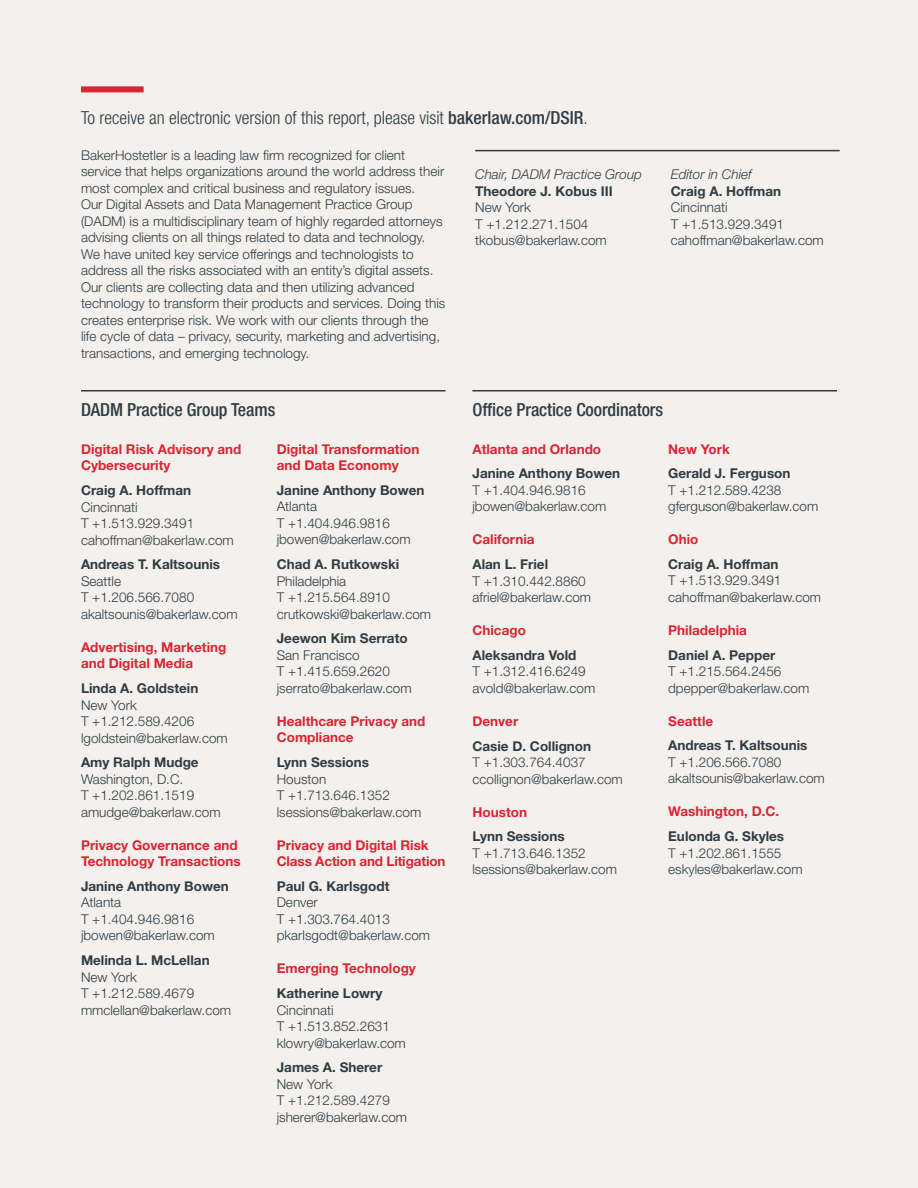
<style>
.page{position:relative;width:918px;height:1188px;background:#f3f0ee}
.page>*{position:absolute;margin:0;border:0;box-sizing:border-box;transform-origin:0 0}
.t1{font:300 condensed 18px "Helvetica Neue LT Std";color:#303c42}
.t2{font:500 condensed 18px "Helvetica Neue LT Std";letter-spacing:-.005em;color:#303c42}
.t3{font:300 13.5px/16.5px "Helvetica Neue LT Std";color:#303c42}
.t4{font:700 13.5px "Helvetica Neue LT Std";color:#303c42}
.t5{font:700 13.5px/16.5px "Helvetica Neue LT Std";color:#d92632}
.t6{font:italic 300 13.5px "Helvetica Neue LT Std";color:#303c42}
.s1{font-weight:500}
</style>
<div class="page">
<div style="left:81px;top:86px;width:63px;height:6px;background:#d92632"></div>
<hr style="left:81px;top:390px;width:365px;height:2px;background:#303c42">
<hr style="left:475px;top:150px;width:365px;height:1px;background:#303c42">
<hr style="left:472px;top:390px;width:365px;height:2px;background:#303c42">
<h1 class="t1" style="left:81px;top:107px;width:508px">To receive an electronic version of this report, please visit <span class="s1">bakerlaw.com/DSIR</span>.</h1>
<p class="t3" style="left:81px;top:147px;width:366px">BakerHostetler is a leading law firm recognized for client service that helps organizations around the world address their most complex and critical business and regulatory issues.<br>Our Digital Assets and Data Management Practice Group (DADM) is a multidisciplinary team of highly regarded attorneys advising clients on all things related to data and technology.<br>We have united key service offerings and technologists to address all the risks associated with an entity’s digital assets.<br>Our clients are collecting data and then utilizing advanced technology to transform their products and services. Doing this creates enterprise risk. We work with our clients through the life cycle of data – privacy, security, marketing and advertising, transactions, and emerging technology.</p>
<p class="t6" style="left:475px;top:166px;width:168px">Chair, DADM Practice Group</p>
<p class="t4" style="left:475px;top:183px;width:139px">Theodore J. Kobus III</p>
<p class="t3" style="left:475px;top:199px;width:133px">New York<br>T +1.212.271.1504 tkobus@bakerlaw.com</p>
<p class="t6" style="left:671px;top:166px;width:82px">Editor in Chief</p>
<p class="t4" style="left:671px;top:183px;width:112px">Craig A. Hoffman</p>
<p class="t3" style="left:671px;top:199px;width:154px">Cincinnati<br>T +1.513.929.3491 cahoffman@bakerlaw.com</p>
<h1 class="t2" style="left:81px;top:399px;width:196px">DADM Practice Group Teams</h1>
<h1 class="t2" style="left:472px;top:399px;width:192px">Office Practice Coordinators</h1>
<p class="t5" style="left:81px;top:440px;width:162px">Digital Risk Advisory and<br>Cybersecurity</p>
<p class="t4" style="left:81px;top:482px;width:112px">Craig A. Hoffman</p>
<p class="t3" style="left:81px;top:498px;width:154px">Cincinnati<br>T +1.513.929.3491 cahoffman@bakerlaw.com</p>
<p class="t4" style="left:81px;top:556px;width:141px">Andreas T. Kaltsounis</p>
<p class="t3" style="left:81px;top:572px;width:158px">Seattle<br>T +1.206.566.7080 akaltsounis@bakerlaw.com</p>
<p class="t5" style="left:81px;top:638px;width:147px">Advertising, Marketing and Digital Media</p>
<p class="t4" style="left:81px;top:680px;width:119px">Linda A. Goldstein</p>
<p class="t3" style="left:81px;top:696px;width:148px">New York<br>T +1.212.589.4206 lgoldstein@bakerlaw.com</p>
<p class="t4" style="left:81px;top:754px;width:119px">Amy Ralph Mudge</p>
<p class="t3" style="left:81px;top:770px;width:141px">Washington, D.C.<br>T +1.202.861.1519 amudge@bakerlaw.com</p>
<p class="t5" style="left:81px;top:836px;width:161px">Privacy Governance and<br>Technology Transactions</p>
<p class="t4" style="left:81px;top:878px;width:149px">Janine Anthony Bowen</p>
<p class="t3" style="left:81px;top:894px;width:135px">Atlanta<br>T +1.404.946.9816 jbowen@bakerlaw.com</p>
<p class="t4" style="left:81px;top:952px;width:130px">Melinda L. McLellan</p>
<p class="t3" style="left:81px;top:968px;width:152px">New York<br>T +1.212.589.4679 mmclellan@bakerlaw.com</p>
<p class="t5" style="left:277px;top:440px;width:144px">Digital Transformation and Data Economy</p>
<p class="t4" style="left:277px;top:482px;width:149px">Janine Anthony Bowen</p>
<p class="t3" style="left:277px;top:498px;width:135px">Atlanta<br>T +1.404.946.9816 jbowen@bakerlaw.com</p>
<p class="t4" style="left:277px;top:556px;width:124px">Chad A. Rutkowski</p>
<p class="t3" style="left:277px;top:572px;width:156px">Philadelphia<br>T +1.215.564.8910 crutkowski@bakerlaw.com</p>
<p class="t4" style="left:277px;top:630px;width:132px">Jeewon Kim Serrato</p>
<p class="t3" style="left:277px;top:647px;width:136px">San Francisco<br>T +1.415.659.2620 jserrato@bakerlaw.com</p>
<p class="t5" style="left:277px;top:713px;width:150px">Healthcare Privacy and<br>Compliance</p>
<p class="t4" style="left:277px;top:754px;width:94px">Lynn Sessions</p>
<p class="t3" style="left:277px;top:770px;width:146px">Houston<br>T +1.713.646.1352 lsessions@bakerlaw.com</p>
<p class="t5" style="left:277px;top:836px;width:170px">Privacy and Digital Risk<br>Class Action and Litigation</p>
<p class="t4" style="left:277px;top:878px;width:114px">Paul G. Karlsgodt</p>
<p class="t3" style="left:277px;top:894px;width:155px">Denver<br>T +1.303.764.4013 pkarlsgodt@bakerlaw.com</p>
<p class="t5" style="left:277px;top:960px;width:141px">Emerging Technology</p>
<p class="t4" style="left:277px;top:985px;width:107px">Katherine Lowry</p>
<p class="t3" style="left:277px;top:1001px;width:131px">Cincinnati<br>T +1.513.852.2631 klowry@bakerlaw.com</p>
<p class="t4" style="left:277px;top:1059px;width:107px">James A. Sherer</p>
<p class="t3" style="left:277px;top:1076px;width:132px">New York<br>T +1.212.589.4279 jsherer@bakerlaw.com</p>
<p class="t5" style="left:472px;top:440px;width:130px">Atlanta and Orlando</p>
<p class="t4" style="left:472px;top:465px;width:149px">Janine Anthony Bowen</p>
<p class="t3" style="left:472px;top:481px;width:135px">T +1.404.946.9816 jbowen@bakerlaw.com</p>
<p class="t5" style="left:472px;top:531px;width:64px">California</p>
<p class="t4" style="left:472px;top:556px;width:77px">Alan L. Friel</p>
<p class="t3" style="left:472px;top:572px;width:120px">T +1.310.442.8860 afriel@bakerlaw.com</p>
<p class="t5" style="left:472px;top:622px;width:55px">Chicago</p>
<p class="t4" style="left:472px;top:647px;width:105px">Aleksandra Vold</p>
<p class="t3" style="left:472px;top:663px;width:124px">T +1.312.416.6249 avold@bakerlaw.com</p>
<p class="t5" style="left:472px;top:712px;width:47px">Denver</p>
<p class="t4" style="left:472px;top:737px;width:120px">Casie D. Collignon</p>
<p class="t3" style="left:472px;top:754px;width:152px">T +1.303.764.4037 ccollignon@bakerlaw.com</p>
<p class="t5" style="left:472px;top:803px;width:56px">Houston</p>
<p class="t4" style="left:472px;top:828px;width:94px">Lynn Sessions</p>
<p class="t3" style="left:472px;top:844px;width:146px">T +1.713.646.1352 lsessions@bakerlaw.com</p>
<p class="t5" style="left:668px;top:440px;width:63px">New York</p>
<p class="t4" style="left:668px;top:465px;width:124px">Gerald J. Ferguson</p>
<p class="t3" style="left:668px;top:481px;width:152px">T +1.212.589.4238 gferguson@bakerlaw.com</p>
<p class="t5" style="left:668px;top:531px;width:32px">Ohio</p>
<p class="t4" style="left:668px;top:556px;width:112px">Craig A. Hoffman</p>
<p class="t3" style="left:668px;top:572px;width:154px">T +1.513.929.3491 cahoffman@bakerlaw.com</p>
<p class="t5" style="left:668px;top:622px;width:80px">Philadelphia</p>
<p class="t4" style="left:668px;top:647px;width:109px">Daniel A. Pepper</p>
<p class="t3" style="left:668px;top:663px;width:143px">T +1.215.564.2456 dpepper@bakerlaw.com</p>
<p class="t5" style="left:668px;top:712px;width:46px">Seattle</p>
<p class="t4" style="left:668px;top:737px;width:141px">Andreas T. Kaltsounis</p>
<p class="t3" style="left:668px;top:754px;width:158px">T +1.206.566.7080 akaltsounis@bakerlaw.com</p>
<p class="t5" style="left:668px;top:803px;width:113px">Washington, D.C.</p>
<p class="t4" style="left:668px;top:828px;width:117px">Eulonda G. Skyles</p>
<p class="t3" style="left:668px;top:844px;width:136px">T +1.202.861.1555 eskyles@bakerlaw.com</p>
</div>
